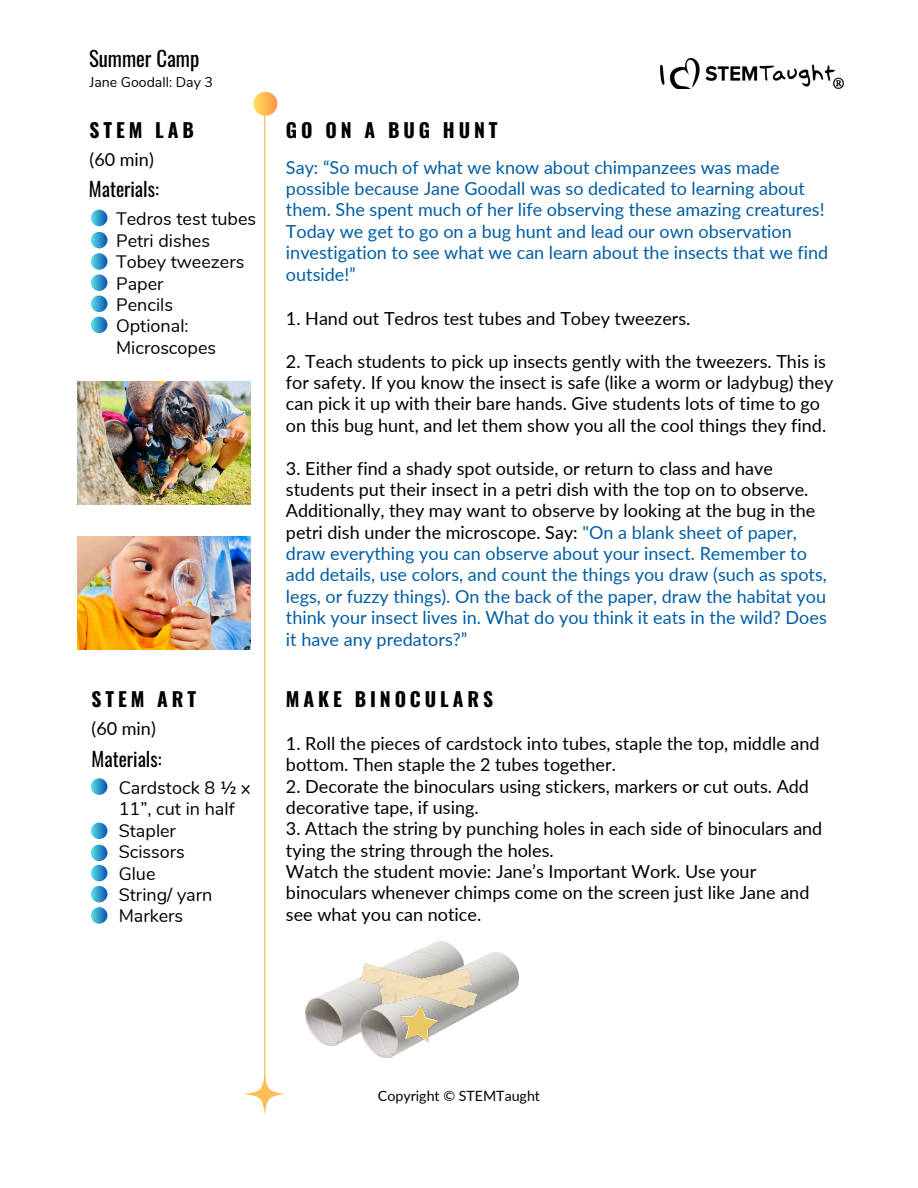
<style>
.page{position:relative;width:918px;height:1188px;background:#fff}
.page>*{position:absolute;margin:0;border:0;box-sizing:border-box;transform-origin:0 0}
.t1{font:20.85px "Oswald";color:#000}
.t2{font:700 19.5px "Oswald";letter-spacing:.2em;color:#000}
.t3{font:19.5px "Oswald";color:#000}
.t4{font:18px/21.3px "Lato";color:#015da3}
.t5{font:18px/21.3px "Lato";color:#000}
.t6{font:18px/21.3px "Nunito";color:#000}
.t7{font:14.25px "Lato";color:#000}
.t8{font:14.1px "Nunito";color:#000}
.s1{color:#000}
</style>
<div class="page">
<img style="left:660px;top:59px;width:184px;height:29px">
<svg style="left:244px;top:1073px;width:42px;height:42px"></svg>
<div style="left:253px;top:92px;width:24px;height:24px;background:linear-gradient(to right,#ffe263,#ff994b);border-radius:50%"></div>
<hr style="left:264px;top:116px;width:1px;height:971px;background:#ffbd59">
<svg style="left:91px;top:778px;width:16px;height:17px"></svg>
<svg style="left:91px;top:210px;width:16px;height:16px"></svg>
<svg style="left:91px;top:274px;width:16px;height:17px"></svg>
<svg style="left:91px;top:253px;width:16px;height:17px"></svg>
<svg style="left:91px;top:296px;width:16px;height:16px"></svg>
<svg style="left:91px;top:232px;width:16px;height:16px"></svg>
<svg style="left:91px;top:317px;width:16px;height:16px"></svg>
<svg style="left:91px;top:823px;width:16px;height:16px"></svg>
<svg style="left:91px;top:845px;width:16px;height:16px"></svg>
<svg style="left:91px;top:865px;width:16px;height:16px"></svg>
<svg style="left:91px;top:886px;width:16px;height:16px"></svg>
<svg style="left:91px;top:907px;width:16px;height:17px"></svg>
<img style="left:306px;top:941px;width:153px;height:105px">
<img style="left:361px;top:952px;width:157px;height:105px">
<img style="left:361px;top:964px;width:117px;height:43px">
<img style="left:401px;top:1005px;width:37px;height:37px">
<img style="left:77px;top:382px;width:174px;height:122px">
<img style="left:77px;top:536px;width:174px;height:114px">
<h2 class="t1" style="left:89px;top:42px;width:112px">Summer Camp</h2>
<p class="t8" style="left:90px;top:72px;width:125px">Jane Goodall: Day 3</p>
<p class="t2" style="left:90px;top:114px;width:106px">STEM LAB</p>
<h1 class="t5" style="left:90px;top:148px;width:66px">(60 min)</h1>
<h3 class="t3" style="left:89px;top:174px;width:72px">Materials:</h3>
<h3 class="t6" style="left:116px;top:209px;width:142px">Tedros test tubes<br>Petri dishes<br>Tobey tweezers<br>Paper<br>Pencils<br>Optional:<br>Microscopes</h3>
<p class="t2" style="left:92px;top:684px;width:106px">STEM ART</p>
<h1 class="t5" style="left:92px;top:718px;width:66px">(60 min)</h1>
<h2 class="t3" style="left:92px;top:743px;width:72px">Materials:</h2>
<h3 class="t6" style="left:119px;top:777px;width:133px">Cardstock 8 ½ x<br>11”, cut in half<br>Stapler<br>Scissors<br>Glue<br>String/ yarn<br>Markers</h3>
<p class="t2" style="left:286px;top:114px;width:213px">GO ON A BUG HUNT</p>
<h3 class="t4" style="left:286px;top:156px;width:544px">Say: “So much of what we know about chimpanzees was made possible because Jane Goodall was so dedicated to learning about them. She spent much of her life observing these amazing creatures!<br>Today we get to go on a bug hunt and lead our own observation investigation to see what we can learn about the insects that we find outside!”</h3>
<h1 class="t5" style="left:286px;top:307px;width:406px">1. Hand out Tedros test tubes and Tobey tweezers.</h1>
<h3 class="t5" style="left:286px;top:350px;width:549px">2. Teach students to pick up insects gently with the tweezers. This is for safety. If you know the insect is safe (like a worm or ladybug) they can pick it up with their bare hands. Give students lots of time to go on this bug hunt, and let them show you all the cool things they find.</h3>
<h2 class="t4" style="left:286px;top:457px;width:542px"><span class="s1">3. Either find a shady spot outside, or return to class and have students put their insect in a petri dish with the top on to observe.<br>Additionally, they may want to observe by looking at the bug in the petri dish under the microscope. Say:</span> "On a blank sheet of paper, draw everything you can observe about your insect. Remember to add details, use colors, and count the things you draw (such as spots, legs, or fuzzy things). On the back of the paper, draw the habitat you think your insect lives in. What do you think it eats in the wild? Does it have any predators?”</h2>
<h3 class="t2" style="left:286px;top:684px;width:209px">MAKE BINOCULARS</h3>
<p class="t5" style="left:286px;top:732px;width:535px">1. Roll the pieces of cardstock into tubes, staple the top, middle and bottom. Then staple the 2 tubes together.</p>
<p class="t5" style="left:286px;top:775px;width:525px">2. Decorate the binoculars using stickers, markers or cut outs. Add decorative tape, if using.</p>
<p class="t5" style="left:286px;top:818px;width:538px">3. Attach the string by punching holes in each side of binoculars and tying the string through the holes.<br>Watch the student movie: Jane’s Important Work. Use your binoculars whenever chimps come on the screen just like Jane and see what you can notice.</p>
<p class="t7" style="left:378px;top:1087px;width:164px">Copyright © STEMTaught</p>
</div>
